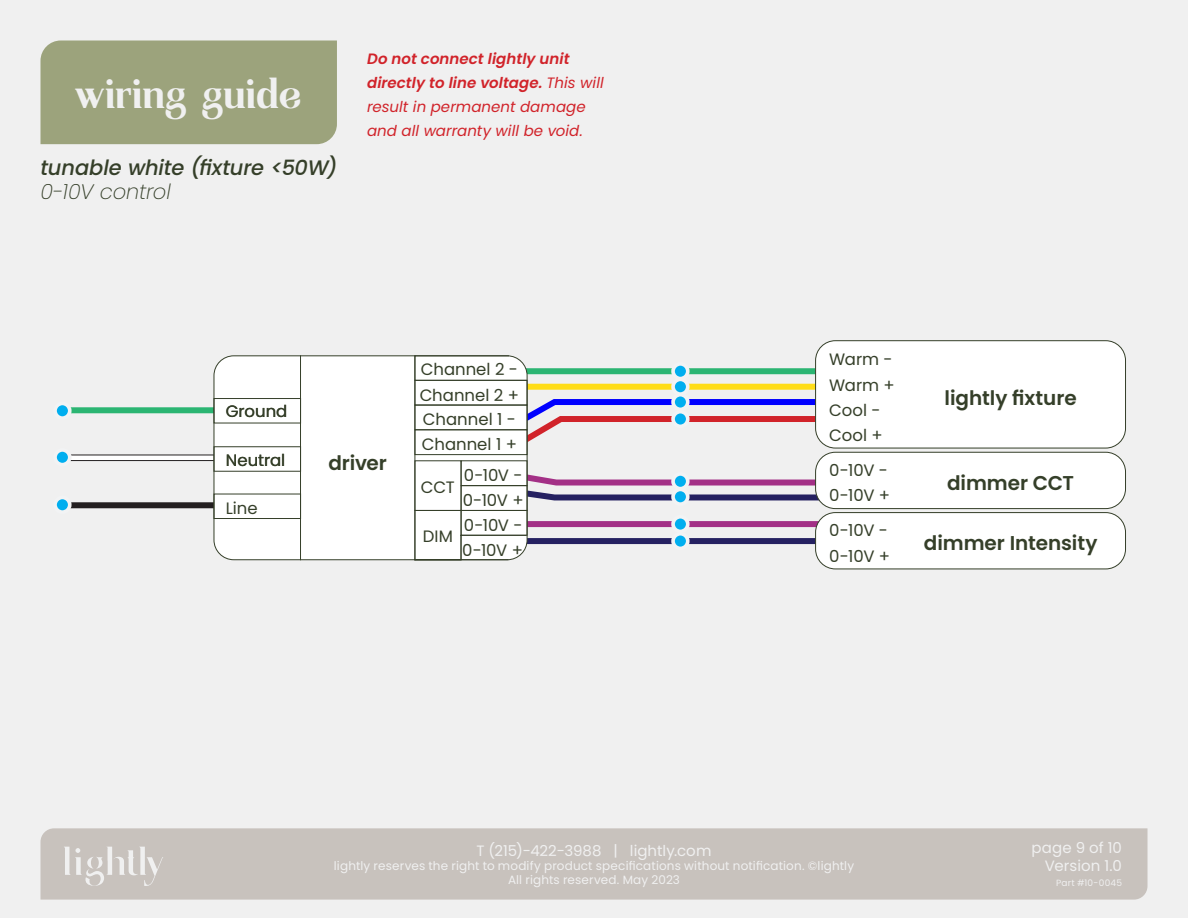
<style>
.page{position:relative;width:1188px;height:918px;background:#f0f0f0}
.page>*{position:absolute;margin:0;border:0;box-sizing:border-box;transform-origin:0 0}
.t1{font:37.95px "Agne";color:#f0f0f0}
.t2{font:italic 500 21px "Poppins";letter-spacing:-.01em;color:#353f29}
.t3{font:italic 200 21px "Poppins";letter-spacing:-.005em;color:#353f29}
.t4{font:600 19.95px "Poppins";letter-spacing:-.005em;color:#353f29}
.t5{font:16.5px "Poppins";color:#353f29}
.t6{font:italic 15px/24px "Poppins";letter-spacing:.005em;color:#d1232a}
.t7{font:15px/18px "Poppins";letter-spacing:.005em;color:#f0f0f0;text-align:right}
.t8{font:12px/14.4px "Poppins";letter-spacing:.015em;color:#f0f0f0;text-align:center}
.t9{font:9px "Poppins";letter-spacing:.02em;color:#f0f0f0}
.s1{font-weight:600}
</style>
<div class="page">
<div style="left:40px;top:828px;width:1108px;height:72px;background:#c8c2bd"></div>
<svg style="left:64px;top:847px;width:100px;height:39px"></svg>
<div style="left:62px;top:407px;width:153px;height:6px;background:#2bb572"></div>
<div style="left:62px;top:455px;width:153px;height:6px;background:#fff"></div>
<div style="left:62px;top:502px;width:153px;height:6px;background:#231f20"></div>
<div style="left:62px;top:455px;width:153px;height:6px;border:1px solid #231f20"></div>
<div style="left:55px;top:403px;width:15px;height:15px;background:#00aeef;border-radius:50%"></div>
<div style="left:53px;top:402px;width:19px;height:18px;border:4px solid #f2f3f4;border-radius:50%"></div>
<div style="left:55px;top:450px;width:15px;height:15px;background:#00aeef;border-radius:50%"></div>
<div style="left:53px;top:448px;width:19px;height:18px;border:4px solid #f2f3f4;border-radius:50%"></div>
<div style="left:55px;top:497px;width:15px;height:15px;background:#00aeef;border-radius:50%"></div>
<div style="left:53px;top:496px;width:19px;height:18px;border:4px solid #f2f3f4;border-radius:50%"></div>
<div style="left:214px;top:356px;width:313px;height:204px;background:#fff;border-radius:20px"></div>
<div style="left:40px;top:41px;width:297px;height:103px;background:#9ca37c"></div>
<div style="left:816px;top:341px;width:310px;height:107px;background:#fff;border-radius:20px"></div>
<div style="left:815px;top:340px;width:311px;height:109px;border:1px solid #353f29;border-radius:20px"></div>
<div style="left:816px;top:452px;width:310px;height:57px;background:#fff;border-radius:20px"></div>
<div style="left:815px;top:452px;width:311px;height:57px;border:1px solid #353f29;border-radius:20px"></div>
<div style="left:816px;top:513px;width:310px;height:56px;background:#fff;border-radius:20px"></div>
<div style="left:815px;top:512px;width:311px;height:57px;border:1px solid #353f29;border-radius:20px"></div>
<svg style="left:213px;top:398px;width:89px;height:26px"></svg>
<svg style="left:213px;top:446px;width:89px;height:26px"></svg>
<svg style="left:213px;top:493px;width:89px;height:27px"></svg>
<hr style="left:300px;top:355px;width:1px;height:205px;background:#353f29">
<svg style="left:413px;top:355px;width:417px;height:206px"></svg>
<p class="t1" style="left:75px;top:65px;width:228px">wiring guide</p>
<p class="t2" style="left:40px;top:156px;width:299px">tunable white (fixture &lt;50W)</p>
<p class="t3" style="left:40px;top:180px;width:132px">0-10V control</p>
<p class="t6" style="left:367px;top:47px;width:238px"><span class="s1">Do not connect lightly unit directly to line voltage.</span> This will result in permanent damage and all warranty will be void.</p>
<p class="t5" style="left:421px;top:360px;width:99px">Channel 2 -</p>
<p class="t5" style="left:226px;top:402px;width:63px">Ground</p>
<p class="t5" style="left:226px;top:451px;width:61px">Neutral</p>
<p class="t5" style="left:226px;top:498px;width:33px">Line</p>
<p class="t4" style="left:328px;top:451px;width:60px">driver</p>
<p class="t5" style="left:420px;top:385px;width:101px">Channel 2 +</p>
<p class="t5" style="left:423px;top:410px;width:95px">Channel 1 -</p>
<p class="t5" style="left:422px;top:435px;width:97px">Channel 1 +</p>
<p class="t5" style="left:421px;top:477px;width:35px">CCT</p>
<p class="t5" style="left:423px;top:527px;width:32px">DIM</p>
<p class="t5" style="left:464px;top:466px;width:60px">0-10V -</p>
<p class="t5" style="left:463px;top:490px;width:63px">0-10V +</p>
<p class="t5" style="left:464px;top:515px;width:60px">0-10V -</p>
<p class="t5" style="left:462px;top:541px;width:63px">0-10V +</p>
<p class="t5" style="left:829px;top:350px;width:65px">Warm -</p>
<p class="t5" style="left:829px;top:376px;width:67px">Warm +</p>
<p class="t5" style="left:829px;top:401px;width:53px">Cool -</p>
<p class="t5" style="left:829px;top:426px;width:55px">Cool +</p>
<p class="t5" style="left:829px;top:461px;width:60px">0-10V -</p>
<p class="t5" style="left:829px;top:486px;width:63px">0-10V +</p>
<p class="t5" style="left:829px;top:521px;width:60px">0-10V -</p>
<p class="t5" style="left:829px;top:546px;width:63px">0-10V +</p>
<p class="t4" style="left:945px;top:386px;width:134px">lightly fixture</p>
<p class="t4" style="left:947px;top:471px;width:129px">dimmer CCT</p>
<p class="t4" style="left:924px;top:531px;width:175px">dimmer Intensity</p>
<p class="t7" style="left:477px;top:841px;width:236px">T (215)-422-3988 | lightly.com</p>
<p class="t8" style="left:334px;top:859px;width:522px">lightly reserves the right to modify product specifications without notification. ©lightly<br>All rights reserved. May 2023</p>
<p class="t7" style="left:1032px;top:839px;width:92px">page 9 of 10<br>Version 1.0</p>
<p class="t9" style="left:1056px;top:878px;width:67px">Part #10-0045</p>
</div>
